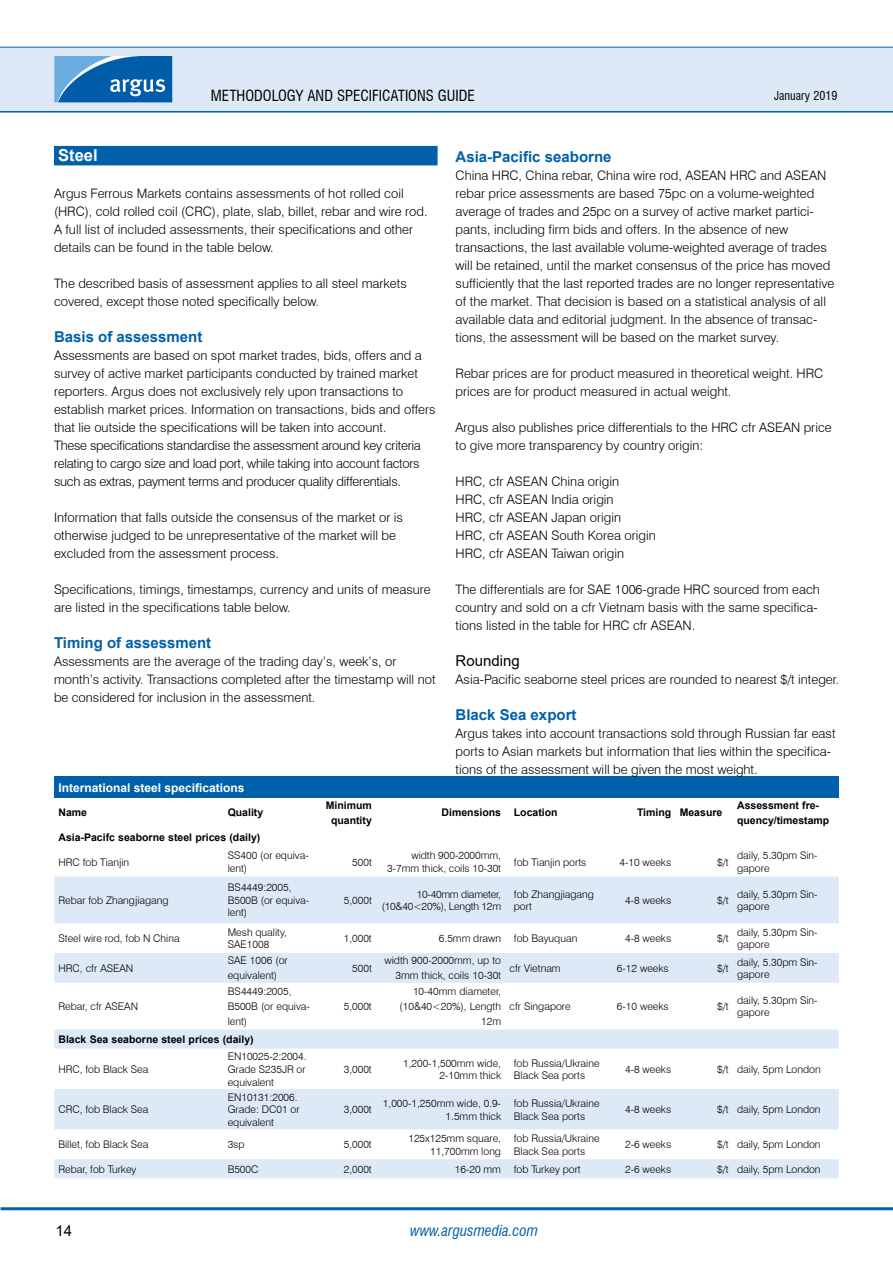
<style>
.page{position:relative;width:893px;height:1263px;background:#fff}
.page>*{position:absolute;margin:0;border:0;box-sizing:border-box;transform-origin:0 0}
.t1{font:700 16.5px "Arial";color:#fff}
.t2{font:700 15px "Arial";color:#0060a9}
.t3{font:condensed 15px "Swiss 721 BT";color:#000}
.t4{font:italic condensed 15px "Swiss 721 BT";color:#0060a9}
.t5{font:15px "Arial";color:#000}
.t6{font:300 13.05px/18px "Swiss 721 BT";color:#000}
.t7{font:700 12px "Arial";color:#fff}
.t8{font:condensed 12px "Swiss 721 BT";color:#000}
.t9{font:300 10.5px/12.6px "Swiss 721 BT";color:#000}
.t10{font:700 10.5px/15px "Arial";color:#000;text-align:center}
.t11{font:300 10.5px/12.6px "Swiss 721 BT";letter-spacing:-.02em;color:#000;text-align:right}
</style>
<div class="page">
<hr style="left:0;top:110px;width:893px;height:3px;background:#0060a9">
<div style="left:0;top:47px;width:893px;height:64px;background:#dee9f7"></div>
<hr style="left:0;top:47px;width:893px;height:1px;background:#0060a9">
<svg style="left:54px;top:56px;width:118px;height:46px;background:#307dbd"></svg>
<hr style="left:1px;top:1207px;width:892px;height:3px;background:#0060a9">
<div style="left:54px;top:776px;width:785px;height:22px;background:#0060a9"></div>
<svg style="left:54px;top:876px;width:785px;height:302px;fill:#e4edf8"></svg>
<div style="left:54px;top:146px;width:384px;height:19px;background:#0060a9"></div>
<p class="t3" style="left:211px;top:86px;width:265px">METHODOLOGY AND SPECIFICATIONS GUIDE</p>
<p class="t8" style="left:774px;top:88px;width:65px">JANUARY 2019</p>
<p class="t1" style="left:58px;top:144px;width:41px">Steel</p>
<p class="t6" style="left:54px;top:184px;width:375px">Argus Ferrous Markets contains assessments of hot rolled coil (HRC), cold rolled coil (CRC), plate, slab, billet, rebar and wire rod.<br>A full list of included assessments, their specifications and other details can be found in the table below.</p>
<p class="t6" style="left:54px;top:274px;width:354px">The described basis of assessment applies to all steel markets covered, except those noted specifically below.</p>
<p class="t2" style="left:54px;top:326px;width:150px">Basis of assessment</p>
<p class="t6" style="left:54px;top:346px;width:383px">Assessments are based on spot market trades, bids, offers and a survey of active market participants conducted by trained market reporters. Argus does not exclusively rely upon transactions to establish market prices. Information on transactions, bids and offers that lie outside the specifications will be taken into account.<br>These specifications standardise the assessment around key criteria relating to cargo size and load port, while taking into account factors such as extras, payment terms and producer quality differentials.</p>
<p class="t6" style="left:54px;top:508px;width:350px">Information that falls outside the consensus of the market or is otherwise judged to be unrepresentative of the market will be excluded from the assessment process.</p>
<p class="t6" style="left:54px;top:580px;width:378px">Specifications, timings, timestamps, currency and units of measure are listed in the specifications table below.</p>
<p class="t2" style="left:54px;top:632px;width:159px">Timing of assessment</p>
<p class="t6" style="left:54px;top:652px;width:383px">Assessments are the average of the trading day’s, week’s, or month’s activity. Transactions completed after the timestamp will not be considered for inclusion in the assessment.</p>
<p class="t2" style="left:456px;top:146px;width:157px">Asia-Pacific seaborne</p>
<p class="t6" style="left:456px;top:166px;width:380px">China HRC, China rebar, China wire rod, ASEAN HRC and ASEAN rebar price assessments are based 75pc on a volume-weighted average of trades and 25pc on a survey of active market partici&shy;pants, including firm bids and offers. In the absence of new transactions, the last available volume-weighted average of trades will be retained, until the market consensus of the price has moved sufficiently that the last reported trades are no longer representative of the market. That decision is based on a statistical analysis of all available data and editorial judgment. In the absence of transac&shy;tions, the assessment will be based on the market survey.</p>
<p class="t6" style="left:456px;top:364px;width:369px">Rebar prices are for product measured in theoretical weight. HRC prices are for product measured in actual weight.</p>
<p class="t6" style="left:456px;top:418px;width:378px">Argus also publishes price differentials to the HRC cfr ASEAN price to give more transparency by country origin:</p>
<p class="t6" style="left:456px;top:472px;width:202px">HRC, cfr ASEAN China origin<br>HRC, cfr ASEAN India origin<br>HRC, cfr ASEAN Japan origin<br>HRC, cfr ASEAN South Korea origin<br>HRC, cfr ASEAN Taiwan origin</p>
<p class="t6" style="left:456px;top:580px;width:366px">The differentials are for SAE 1006-grade HRC sourced from each country and sold on a cfr Vietnam basis with the same specifica&shy;tions listed in the table for HRC cfr ASEAN.</p>
<p class="t5" style="left:456px;top:650px;width:66px">Rounding</p>
<p class="t6" style="left:456px;top:670px;width:385px">Asia-Pacific seaborne steel prices are rounded to nearest $/t integer.</p>
<p class="t2" style="left:456px;top:704px;width:122px">Black Sea export</p>
<p class="t6" style="left:456px;top:724px;width:381px">Argus takes into account transactions sold through Russian far east ports to Asian markets but information that lies within the specifica&shy;tions of the assessment will be given the most weight.</p>
<p class="t7" style="left:58px;top:779px;width:188px">International steel specifications</p>
<p class="t10" style="left:58px;top:805px;width:30px">Name</p>
<p class="t10" style="left:228px;top:805px;width:37px">Quality</p>
<p class="t10" style="left:326px;top:798px;width:48px">Minimum quantity</p>
<p class="t10" style="left:442px;top:805px;width:118px">Dimensions Location</p>
<p class="t10" style="left:637px;top:805px;width:87px">Timing Measure</p>
<p class="t10" style="left:737px;top:798px;width:94px;text-align:left">Assessment fre&shy;quency/timestamp</p>
<p class="t10" style="left:58px;top:830px;width:203px">Asia-Pacifc seaborne steel prices (daily)</p>
<p class="t9" style="left:58px;top:855px;width:72px">HRC fob Tianjin</p>
<p class="t9" style="left:228px;top:849px;width:83px">SS400 (or equiva&shy;lent)</p>
<p class="t9" style="left:352px;top:855px;width:21px">500t</p>
<p class="t9" style="left:387px;top:849px;width:115px;text-align:right">width 900-2000mm,<br>3-7mm thick, coils 10-30t</p>
<p class="t9" style="left:514px;top:855px;width:74px">fob Tianjin ports</p>
<p class="t9" style="left:620px;top:855px;width:53px">4-10 weeks</p>
<p class="t9" style="left:717px;top:855px;width:13px">$/t</p>
<p class="t9" style="left:737px;top:849px;width:82px">daily, 5.30pm Sin&shy;gapore</p>
<p class="t9" style="left:58px;top:894px;width:112px">Rebar fob Zhangjiagang</p>
<p class="t9" style="left:228px;top:881px;width:83px">BS4449:2005,<br>B500B (or equiva&shy;lent)</p>
<p class="t9" style="left:344px;top:894px;width:29px">5,000t</p>
<p class="t11" style="left:382px;top:887px;width:121px">10-40mm diameter, (10&amp;40&lt;20%), Length 12m</p>
<p class="t9" style="left:514px;top:887px;width:82px">fob Zhangjiagang port</p>
<p class="t9" style="left:625px;top:894px;width:48px">4-8 weeks</p>
<p class="t9" style="left:717px;top:894px;width:13px">$/t</p>
<p class="t9" style="left:737px;top:887px;width:82px">daily, 5.30pm Sin&shy;gapore</p>
<p class="t9" style="left:58px;top:932px;width:123px">Steel wire rod, fob N China</p>
<p class="t9" style="left:228px;top:926px;width:61px">Mesh quality,<br>SAE1008</p>
<p class="t9" style="left:344px;top:932px;width:29px">1,000t</p>
<p class="t9" style="left:439px;top:932px;width:140px">6.5mm drawn fob Bayuquan</p>
<p class="t9" style="left:625px;top:932px;width:48px">4-8 weeks</p>
<p class="t9" style="left:717px;top:932px;width:13px">$/t</p>
<p class="t9" style="left:737px;top:926px;width:82px">daily, 5.30pm Sin&shy;gapore</p>
<p class="t9" style="left:58px;top:962px;width:76px">HRC, cfr ASEAN</p>
<p class="t9" style="left:228px;top:953px;width:62px;line-height:15px">SAE 1006 (or equivalent)</p>
<p class="t9" style="left:352px;top:962px;width:21px">500t</p>
<p class="t9" style="left:384px;top:953px;width:118px;line-height:15px;text-align:right">width 900-2000mm, up to<br>3mm thick, coils 10-30t</p>
<p class="t9" style="left:510px;top:962px;width:53px">cfr Vietnam</p>
<p class="t9" style="left:617px;top:962px;width:53px">6-12 weeks</p>
<p class="t9" style="left:717px;top:962px;width:13px">$/t</p>
<p class="t9" style="left:737px;top:955px;width:82px">daily, 5.30pm Sin&shy;gapore</p>
<p class="t9" style="left:58px;top:1000px;width:81px">Rebar, cfr ASEAN</p>
<p class="t9" style="left:228px;top:984px;width:84px;line-height:15px">BS4449:2005,<br>B500B (or equiva&shy;lent)</p>
<p class="t9" style="left:400px;top:984px;width:103px;line-height:15px;text-align:right">10-40mm diameter, (10&amp;40&lt;20%), Length<br>12m</p>
<p class="t9" style="left:510px;top:1000px;width:63px">cfr Singapore</p>
<p class="t9" style="left:617px;top:1000px;width:53px">6-10 weeks</p>
<p class="t9" style="left:717px;top:1000px;width:13px">$/t</p>
<p class="t9" style="left:737px;top:994px;width:82px">daily, 5.30pm Sin&shy;gapore</p>
<p class="t9" style="left:344px;top:1000px;width:29px">5,000t</p>
<p class="t10" style="left:58px;top:1032px;width:197px">Black Sea seaborne steel prices (daily)</p>
<p class="t9" style="left:58px;top:1063px;width:91px">HRC, fob Black Sea</p>
<p class="t9" style="left:228px;top:1050px;width:80px;text-align:justify">EN10025-2:2004.<br>Grade S235JR or equivalent</p>
<p class="t9" style="left:58px;top:1103px;width:91px">CRC, fob Black Sea</p>
<p class="t9" style="left:228px;top:1090px;width:73px">EN10131:2006.<br>Grade: DC01 or equivalent</p>
<p class="t9" style="left:344px;top:1063px;width:29px">3,000t</p>
<p class="t9" style="left:403px;top:1056px;width:99px;text-align:right">1,200-1,500mm wide,<br>2-10mm thick</p>
<p class="t9" style="left:514px;top:1056px;width:87px">fob Russia/Ukraine<br>Black Sea ports</p>
<p class="t9" style="left:625px;top:1063px;width:48px">4-8 weeks</p>
<p class="t9" style="left:717px;top:1063px;width:105px">$/t daily, 5pm London</p>
<p class="t9" style="left:344px;top:1103px;width:29px">3,000t</p>
<p class="t9" style="left:383px;top:1097px;width:120px;text-align:right">1,000-1,250mm wide, 0.9-<br>1.5mm thick</p>
<p class="t9" style="left:514px;top:1097px;width:87px">fob Russia/Ukraine<br>Black Sea ports</p>
<p class="t9" style="left:625px;top:1103px;width:48px">4-8 weeks</p>
<p class="t9" style="left:717px;top:1103px;width:105px">$/t daily, 5pm London</p>
<p class="t9" style="left:58px;top:1138px;width:92px">Billet, fob Black Sea</p>
<p class="t9" style="left:228px;top:1138px;width:18px">3sp</p>
<p class="t9" style="left:344px;top:1138px;width:29px">5,000t</p>
<p class="t9" style="left:408px;top:1132px;width:94px;text-align:right">125x125mm square,<br>11,700mm long</p>
<p class="t9" style="left:514px;top:1132px;width:87px">fob Russia/Ukraine<br>Black Sea ports</p>
<p class="t9" style="left:625px;top:1138px;width:48px">2-6 weeks</p>
<p class="t9" style="left:717px;top:1138px;width:105px">$/t daily, 5pm London</p>
<p class="t9" style="left:58px;top:1163px;width:80px">Rebar, fob Turkey</p>
<p class="t9" style="left:228px;top:1163px;width:32px">B500C</p>
<p class="t9" style="left:344px;top:1163px;width:29px">2,000t</p>
<p class="t9" style="left:455px;top:1163px;width:127px">16-20 mm fob Turkey port</p>
<p class="t9" style="left:625px;top:1163px;width:48px">2-6 weeks</p>
<p class="t9" style="left:717px;top:1163px;width:105px">$/t daily, 5pm London</p>
<p class="t5" style="left:55px;top:1220px;width:18px">14</p>
<p class="t4" style="left:410px;top:1221px;width:129px">www.argusmedia.com</p>
</div>
